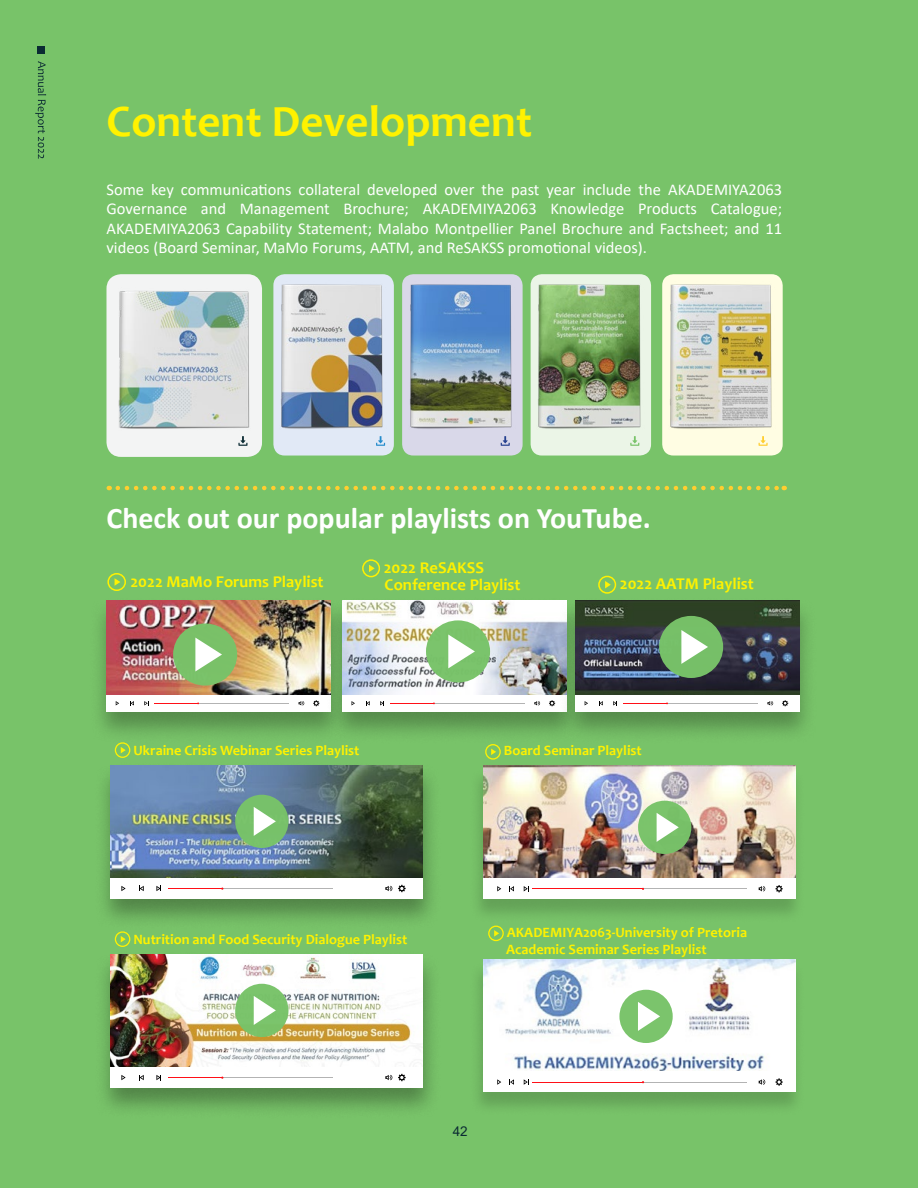
<style>
.page{position:relative;width:918px;height:1188px;background:#78c369}
.page>*{position:absolute;margin:0;border:0;box-sizing:border-box;transform-origin:0 0}
.t1{font:700 45px "Candara";color:#fff200}
.t2{font:700 30px "Calibri";color:#fff}
.t3{font:16.5px/19.5px "Calibri";color:#fff;text-align:justify}
.t4{font:700 16.5px/16.8px "Candara";color:#fff200}
.t5{font:700 14.25px/17.1px "Candara";color:#fff200}
.t6{font:13.5px "Arial";color:#0b2b33}
</style>
<div class="page">
<svg style="left:118px;top:486px;width:667px;height:4px"></svg>
<div style="left:106px;top:274px;width:156px;height:183px;background:#f3f4f4;border-radius:15px"></div>
<img style="left:106px;top:281px;width:156px;height:153px">
<div style="left:273px;top:274px;width:121px;height:182px;background:#e1e9f6;border-radius:11px"></div>
<img style="left:273px;top:280px;width:121px;height:156px">
<div style="left:531px;top:274px;width:120px;height:182px;background:#ebf5e7;border-radius:11px"></div>
<img style="left:531px;top:280px;width:120px;height:149px">
<div style="left:402px;top:274px;width:121px;height:182px;background:#d9d8e9;border-radius:11px"></div>
<img style="left:402px;top:280px;width:121px;height:156px">
<div style="left:662px;top:274px;width:121px;height:182px;background:#fffde3;border-radius:11px"></div>
<img style="left:662px;top:280px;width:121px;height:156px">
<svg style="left:238px;top:436px;width:9px;height:10px"></svg>
<svg style="left:376px;top:436px;width:9px;height:10px"></svg>
<svg style="left:501px;top:436px;width:9px;height:10px"></svg>
<svg style="left:630px;top:436px;width:9px;height:10px"></svg>
<svg style="left:759px;top:436px;width:9px;height:10px"></svg>
<div style="left:90px;top:598px;width:258px;height:146px;background:#000;opacity:.29"></div>
<img style="left:106px;top:600px;width:219px;height:95px">
<div style="left:106px;top:695px;width:225px;height:16px;background:#fff"></div>
<svg style="left:144px;top:701px;width:5px;height:4px"></svg>
<svg style="left:130px;top:701px;width:4px;height:4px"></svg>
<svg style="left:299px;top:701px;width:5px;height:4px"></svg>
<svg style="left:313px;top:700px;width:6px;height:6px"></svg>
<hr style="left:154px;top:703px;width:135px;height:1px;background:#b3b3b3">
<hr style="left:154px;top:703px;width:44px;height:1px;background:#ff0f17">
<div style="left:107px;top:573px;width:19px;height:18px;border:2px solid #fff200;border-radius:50%"></div>
<svg style="left:115px;top:578px;width:5px;height:8px"></svg>
<div style="left:173px;top:623px;width:64px;height:63px;background:#78c369;border-radius:50%"></div>
<svg style="left:195px;top:638px;width:27px;height:33px"></svg>
<div style="left:115px;top:742px;width:15px;height:16px;border:1px solid #fff200;border-radius:50%"></div>
<svg style="left:121px;top:747px;width:5px;height:6px"></svg>
<div style="left:94px;top:762px;width:347px;height:168px;background:#000;opacity:.32"></div>
<img style="left:110px;top:766px;width:313px;height:112px">
<div style="left:110px;top:878px;width:313px;height:20px;background:#fff"></div>
<svg style="left:121px;top:886px;width:5px;height:5px"></svg>
<svg style="left:156px;top:886px;width:5px;height:5px"></svg>
<svg style="left:139px;top:886px;width:5px;height:5px"></svg>
<svg style="left:385px;top:886px;width:7px;height:5px"></svg>
<svg style="left:398px;top:885px;width:8px;height:7px"></svg>
<hr style="left:169px;top:888px;width:164px;height:1px;background:#b3b3b3">
<hr style="left:169px;top:888px;width:53px;height:1px;background:#ff0f17">
<div style="left:235px;top:795px;width:53px;height:53px;background:#78c369;border-radius:50%"></div>
<svg style="left:254px;top:807px;width:22px;height:29px"></svg>
<div style="left:115px;top:931px;width:15px;height:16px;border:1px solid #fff200;border-radius:50%"></div>
<svg style="left:121px;top:936px;width:5px;height:6px"></svg>
<div style="left:94px;top:951px;width:347px;height:168px;background:#000;opacity:.32"></div>
<img style="left:110px;top:955px;width:313px;height:112px">
<div style="left:110px;top:1067px;width:313px;height:20px;background:#fff"></div>
<svg style="left:121px;top:1075px;width:5px;height:5px"></svg>
<svg style="left:156px;top:1075px;width:5px;height:5px"></svg>
<svg style="left:139px;top:1075px;width:5px;height:5px"></svg>
<svg style="left:385px;top:1075px;width:7px;height:5px"></svg>
<svg style="left:398px;top:1074px;width:8px;height:7px"></svg>
<hr style="left:169px;top:1077px;width:164px;height:1px;background:#b3b3b3">
<hr style="left:169px;top:1077px;width:53px;height:1px;background:#ff0f17">
<div style="left:235px;top:984px;width:53px;height:53px;background:#78c369;border-radius:50%"></div>
<svg style="left:254px;top:996px;width:22px;height:29px"></svg>
<div style="left:470px;top:767px;width:336px;height:156px;background:#000;opacity:.17"></div>
<img style="left:483px;top:766px;width:313px;height:113px">
<div style="left:483px;top:879px;width:313px;height:20px;background:#fff"></div>
<svg style="left:497px;top:886px;width:4px;height:5px"></svg>
<svg style="left:524px;top:886px;width:5px;height:5px"></svg>
<svg style="left:509px;top:886px;width:5px;height:5px"></svg>
<svg style="left:759px;top:886px;width:6px;height:5px"></svg>
<svg style="left:776px;top:885px;width:7px;height:7px"></svg>
<hr style="left:593px;top:889px;width:154px;height:1px;background:#b3b3b3">
<hr style="left:533px;top:889px;width:110px;height:1px;background:#ff0f17">
<div style="left:638px;top:801px;width:53px;height:53px;background:#78c369;border-radius:50%"></div>
<svg style="left:657px;top:813px;width:22px;height:29px"></svg>
<div style="left:485px;top:744px;width:16px;height:16px;border:1px solid #fff200;border-radius:50%"></div>
<svg style="left:491px;top:749px;width:5px;height:6px"></svg>
<div style="left:470px;top:960px;width:336px;height:156px;background:#000;opacity:.17"></div>
<img style="left:483px;top:959px;width:313px;height:113px">
<div style="left:483px;top:1072px;width:313px;height:20px;background:#fff"></div>
<svg style="left:497px;top:1079px;width:4px;height:6px"></svg>
<svg style="left:524px;top:1079px;width:5px;height:6px"></svg>
<svg style="left:509px;top:1079px;width:5px;height:6px"></svg>
<svg style="left:759px;top:1079px;width:6px;height:6px"></svg>
<svg style="left:776px;top:1078px;width:7px;height:8px"></svg>
<hr style="left:593px;top:1082px;width:154px;height:1px;background:#b3b3b3">
<hr style="left:533px;top:1082px;width:110px;height:1px;background:#ff0f17">
<div style="left:619px;top:990px;width:54px;height:53px;background:#78c369;border-radius:50%"></div>
<svg style="left:638px;top:1002px;width:22px;height:29px"></svg>
<div style="left:488px;top:926px;width:16px;height:15px;border:1px solid #fff200;border-radius:50%"></div>
<svg style="left:494px;top:930px;width:5px;height:7px"></svg>
<div style="left:325px;top:598px;width:259px;height:146px;background:#000;opacity:.29"></div>
<img style="left:342px;top:600px;width:217px;height:95px">
<div style="left:342px;top:695px;width:224px;height:16px;background:#fff"></div>
<svg style="left:380px;top:701px;width:4px;height:4px"></svg>
<svg style="left:366px;top:701px;width:4px;height:4px"></svg>
<svg style="left:534px;top:701px;width:6px;height:4px"></svg>
<svg style="left:549px;top:700px;width:6px;height:6px"></svg>
<hr style="left:390px;top:703px;width:134px;height:1px;background:#b3b3b3">
<hr style="left:390px;top:703px;width:44px;height:1px;background:#ff0f17">
<div style="left:362px;top:559px;width:18px;height:18px;border:2px solid #fff200;border-radius:50%"></div>
<svg style="left:369px;top:565px;width:6px;height:7px"></svg>
<div style="left:426px;top:620px;width:64px;height:63px;background:#78c369;border-radius:50%"></div>
<svg style="left:448px;top:634px;width:27px;height:34px"></svg>
<div style="left:559px;top:598px;width:258px;height:146px;background:#000;opacity:.29"></div>
<img style="left:575px;top:600px;width:225px;height:95px">
<div style="left:575px;top:695px;width:225px;height:16px;background:#fff"></div>
<svg style="left:613px;top:701px;width:4px;height:4px"></svg>
<svg style="left:599px;top:701px;width:4px;height:4px"></svg>
<svg style="left:767px;top:701px;width:6px;height:4px"></svg>
<svg style="left:782px;top:700px;width:6px;height:6px"></svg>
<hr style="left:623px;top:703px;width:135px;height:1px;background:#b3b3b3">
<hr style="left:623px;top:703px;width:44px;height:1px;background:#ff0f17">
<div style="left:598px;top:576px;width:18px;height:18px;border:2px solid #fff200;border-radius:50%"></div>
<svg style="left:605px;top:581px;width:6px;height:7px"></svg>
<div style="left:659px;top:616px;width:64px;height:62px;background:#78c369;border-radius:50%"></div>
<svg style="left:681px;top:630px;width:27px;height:34px"></svg>
<svg style="left:35px;top:61px;width:12px;height:98px"></svg>
<div style="left:37px;top:47px;width:7px;height:7px;background:#0b2b33"></div>
<h1 class="t1" style="left:106px;top:93px;width:427px">Content Development</h1>
<p class="t3" style="left:106px;top:179px;width:677px">Some key communications collateral developed over the past year include the AKADEMIYA2063<br>Governance and Management Brochure; AKADEMIYA2063 Knowledge Products Catalogue; AKADEMIYA2063 Capability Statement; Malabo Montpellier Panel Brochure and Factsheet; and 11 videos (Board Seminar, MaMo Forums, AATM, and ReSAKSS promotional videos).</p>
<h2 class="t2" style="left:106px;top:497px;width:546px">Check out our popular playlists on YouTube.</h2>
<p class="t4" style="left:130px;top:573px;width:195px">2022 MaMo Forums Playlist</p>
<p class="t4" style="left:384px;top:559px;width:138px">2022 ReSAKSS<br>Conference Playlist</p>
<p class="t4" style="left:620px;top:575px;width:135px">2022 AATM Playlist</p>
<p class="t5" style="left:133px;top:742px;width:228px">Ukraine Crisis Webinar Series Playlist</p>
<p class="t5" style="left:504px;top:742px;width:139px">Board Seminar Playlist</p>
<p class="t5" style="left:133px;top:931px;width:275px">Nutrition and Food Security Dialogue Playlist</p>
<p class="t5" style="left:506px;top:923px;width:243px">AKADEMIYA2063-University of Pretoria<br>Academic Seminar Series Playlist</p>
<p class="t6" style="left:453px;top:1122px;width:17px">42</p>
</div>
